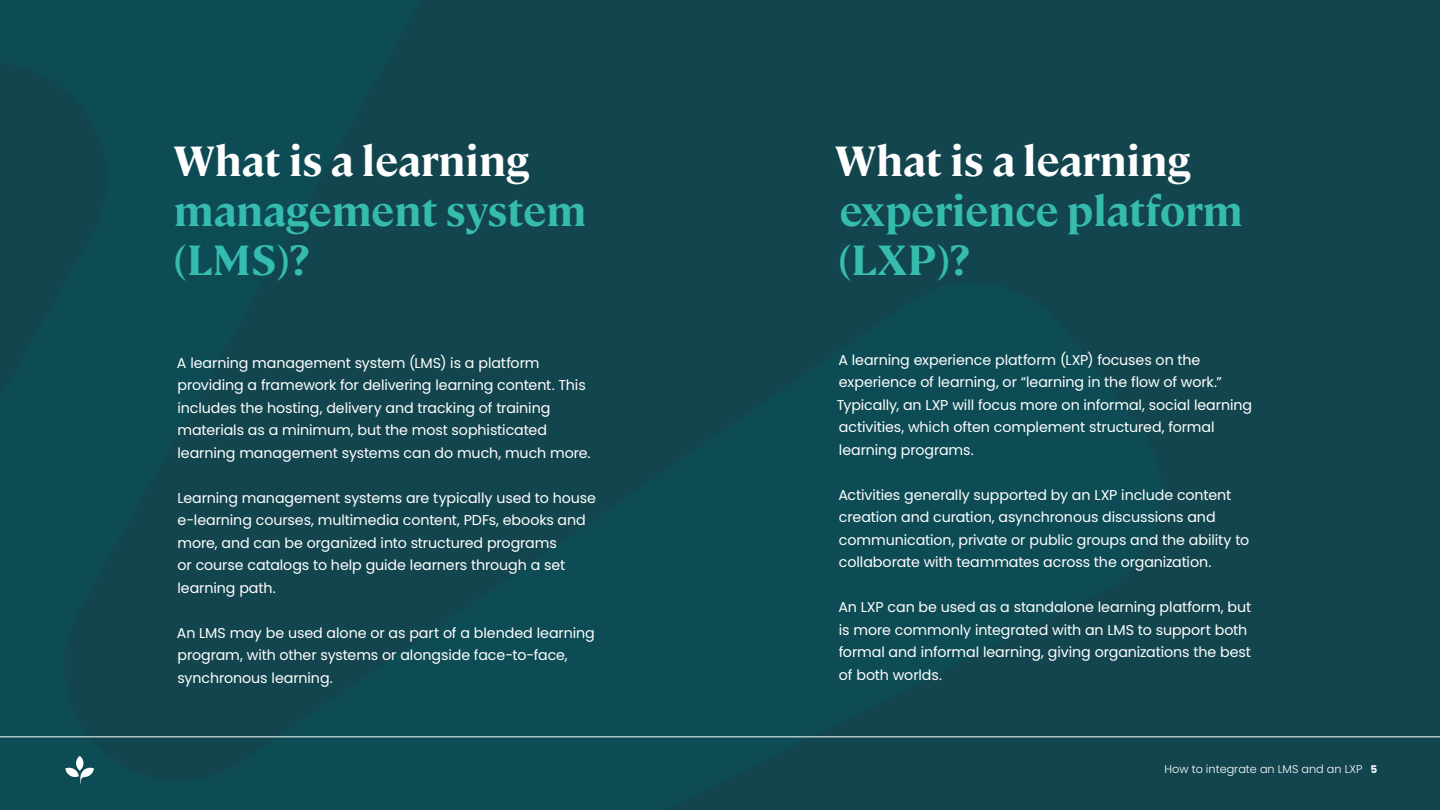
<style>
.page{position:relative;width:1440px;height:810px;background:#13454e}
.page>*{position:absolute;margin:0;border:0;box-sizing:border-box;transform-origin:0 0}
.t1{font:700 42px/49.5px "Cambon";color:#36bcaf}
.t2{font:700 42px "Cambon";color:#fff}
.t3{font:14.25px/22.5px "Poppins";letter-spacing:-.005em;color:#fff}
.t4{font:300 11.25px "Poppins";color:#fff}
.s1{font-weight:700;font-size:10.5px}
</style>
<div class="page">
<div style="left:76px;top:756px;width:7px;height:15px;background:#fff;border-radius:50%"></div>
<svg style="left:65px;top:767px;width:29px;height:17px"></svg>
<hr style="left:0;top:737px;width:1440px;height:1px;background:#fff">
<h1 class="t2" style="left:174px;top:131px;width:357px">What is a learning</h1>
<h1 class="t1" style="left:174px;top:183px;width:414px">management system (LMS)?</h1>
<p class="t3" style="left:177px;top:352px;width:415px">A learning management system (LMS) is a platform providing a framework for delivering learning content. This includes the hosting, delivery and tracking of training materials as a minimum, but the most sophisticated learning management systems can do much, much more.</p>
<p class="t3" style="left:177px;top:487px;width:420px">Learning management systems are typically used to house e-learning courses, multimedia content, PDFs, ebooks and more, and can be organized into structured programs<br>or course catalogs to help guide learners through a set learning path.</p>
<p class="t3" style="left:177px;top:622px;width:419px">An LMS may be used alone or as part of a blended learning program, with other systems or alongside face-to-face, synchronous learning.</p>
<h1 class="t2" style="left:835px;top:131px;width:357px">What is a learning</h1>
<h1 class="t1" style="left:838px;top:183px;width:406px">experience platform (LXP)?</h1>
<p class="t3" style="left:837px;top:349px;width:417px">A learning experience platform (LXP) focuses on the experience of learning, or “learning in the flow of work.” Typically, an LXP will focus more on informal, social learning activities, which often complement structured, formal learning programs.</p>
<p class="t3" style="left:838px;top:484px;width:413px">Activities generally supported by an LXP include content creation and curation, asynchronous discussions and communication, private or public groups and the ability to collaborate with teammates across the organization.</p>
<p class="t3" style="left:838px;top:596px;width:414px">An LXP can be used as a standalone learning platform, but is more commonly integrated with an LMS to support both formal and informal learning, giving organizations the best of both worlds.</p>
<p class="t4" style="left:1165px;top:762px;width:214px">How to integrate an LMS and an LXP <span class="s1">5</span></p>
</div>
